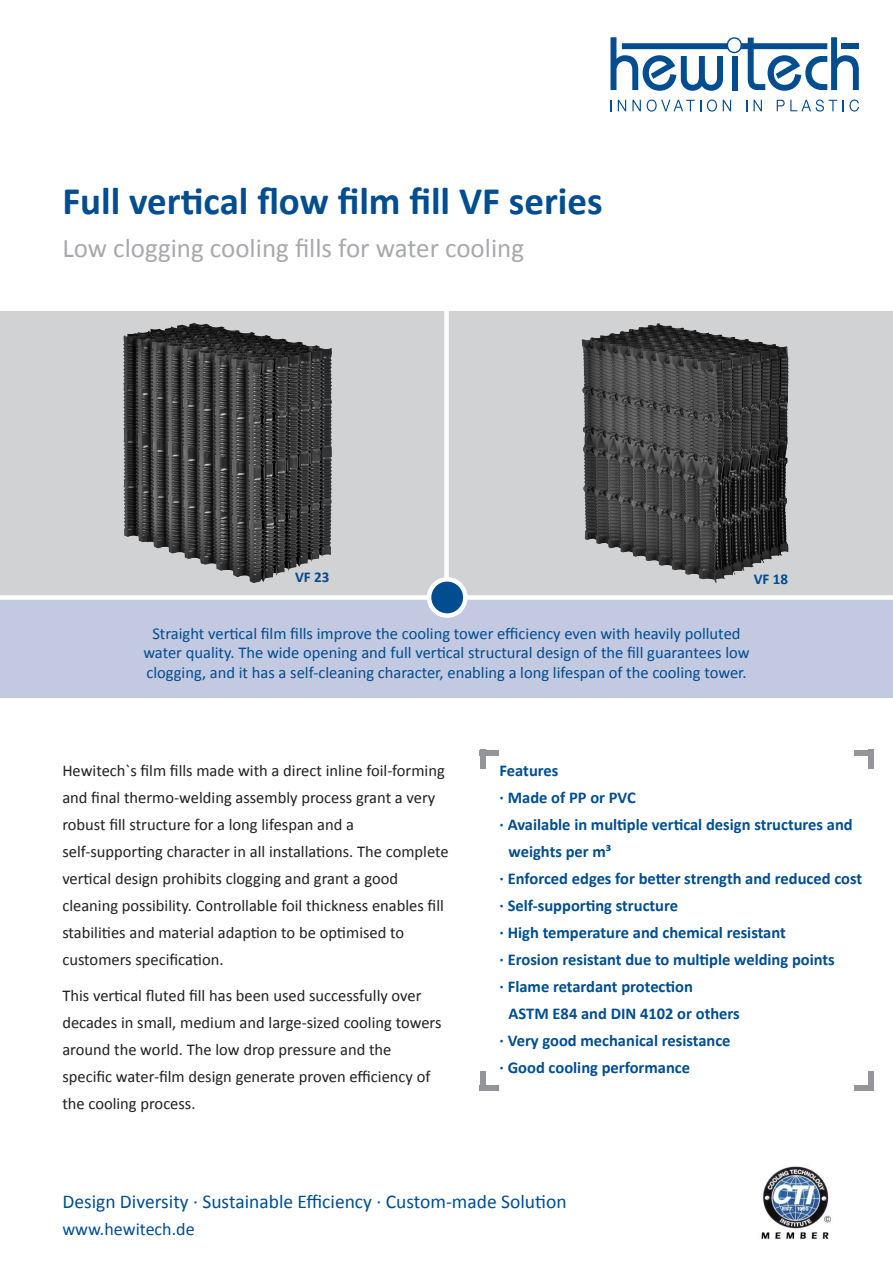
<style>
.page{position:relative;width:893px;height:1263px;background:#fff}
.page>*{position:absolute;margin:0;border:0;box-sizing:border-box;transform-origin:0 0}
.t1{font:700 39px "Calibri";color:#014d90}
.t2{font:27px "Calibri";color:#a8a9ad}
.t3{font:19.5px "Calibri";color:#014d90}
.t4{font:18px "Calibri";color:#014d90}
.t5{font:16.5px/27px "Calibri";color:#231f20}
.t6{font:700 16.5px "Calibri";color:#014d90}
.t7{font:16.5px/19.5px "Calibri";color:#014d90;text-align:center}
.t8{font:700 15px "Calibri";color:#014d90}
</style>
<div class="page">
<div style="left:0;top:311px;width:893px;height:365px;background:#d1d2d4"></div>
<svg style="left:618px;top:100px;width:8px;height:11px"></svg>
<svg style="left:632px;top:100px;width:9px;height:11px"></svg>
<svg style="left:647px;top:100px;width:54px;height:12px"></svg>
<svg style="left:707px;top:100px;width:10px;height:12px"></svg>
<svg style="left:723px;top:100px;width:8px;height:11px"></svg>
<svg style="left:753px;top:100px;width:9px;height:11px"></svg>
<svg style="left:777px;top:100px;width:82px;height:12px"></svg>
<svg style="left:610px;top:37px;width:249px;height:54px"></svg>
<div style="left:0;top:597px;width:893px;height:101px;background:#c2c9e0"></div>
<div style="left:444px;top:303px;width:5px;height:302px;background:#fff"></div>
<div style="left:0;top:595px;width:893px;height:5px;background:#fff"></div>
<svg style="left:429px;top:579px;width:36px;height:37px"></svg>
<div style="left:427px;top:577px;width:41px;height:41px;border:4px solid #fff;border-radius:50%"></div>
<img style="left:761px;top:1166px;width:71px;height:73px">
<div style="left:480px;top:1084px;width:19px;height:6px;background:#939598"></div>
<div style="left:480px;top:1071px;width:6px;height:19px;background:#939598"></div>
<div style="left:480px;top:750px;width:6px;height:19px;background:#939598"></div>
<div style="left:480px;top:750px;width:19px;height:6px;background:#939598"></div>
<div style="left:854px;top:750px;width:19px;height:6px;background:#939598"></div>
<div style="left:868px;top:750px;width:5px;height:19px;background:#939598"></div>
<div style="left:868px;top:1071px;width:5px;height:19px;background:#939598"></div>
<div style="left:854px;top:1084px;width:19px;height:6px;background:#939598"></div>
<img style="left:76px;top:323px;width:292px;height:277px">
<img style="left:566px;top:323px;width:260px;height:277px">
<h1 class="t1" style="left:62px;top:176px;width:542px">Full vertical flow film fill VF series</h1>
<h2 class="t2" style="left:62px;top:231px;width:463px">Low clogging cooling fills for water cooling</h2>
<p class="t8" style="left:295px;top:568px;width:36px">VF 23</p>
<p class="t8" style="left:754px;top:570px;width:36px">VF 18</p>
<p class="t7" style="left:143px;top:622px;width:608px">Straight vertical film fills improve the cooling tower efficiency even with heavily polluted water quality. The wide opening and full vertical structural design of the fill guarantees low clogging, and it has a self-cleaning character, enabling a long lifespan of the cooling tower.</p>
<p class="t5" style="left:62px;top:756px;width:388px">Hewitech`s film fills made with a direct inline foil-forming and final thermo-welding assembly process grant a very robust fill structure for a long lifespan and a self-supporting character in all installations. The complete vertical design prohibits clogging and grant a good cleaning possibility. Controllable foil thickness enables fill stabilities and material adaption to be optimised to customers specification.</p>
<p class="t5" style="left:62px;top:981px;width:381px">This vertical fluted fill has been used successfully over decades in small, medium and large-sized cooling towers around the world. The low drop pressure and the specific water-film design generate proven efficiency of the cooling process.</p>
<p class="t6" style="left:500px;top:760px;width:60px">Features</p>
<p class="t6" style="left:500px;top:787px;width:138px">· Made of PP or PVC</p>
<p class="t6" style="left:500px;top:814px;width:355px">· Available in multiple vertical design structures and</p>
<p class="t6" style="left:509px;top:841px;width:104px">weights per m³</p>
<p class="t6" style="left:500px;top:868px;width:364px">· Enforced edges for better strength and reduced cost</p>
<p class="t6" style="left:500px;top:895px;width:180px">· Self-supporting structure</p>
<p class="t6" style="left:500px;top:922px;width:288px">· High temperature and chemical resistant</p>
<p class="t6" style="left:500px;top:949px;width:337px">· Erosion resistant due to multiple welding points</p>
<p class="t6" style="left:500px;top:976px;width:195px">· Flame retardant protection</p>
<p class="t6" style="left:509px;top:1003px;width:233px">ASTM E84 and DIN 4102 or others</p>
<p class="t6" style="left:500px;top:1030px;width:232px">· Very good mechanical resistance</p>
<p class="t6" style="left:500px;top:1057px;width:192px">· Good cooling performance</p>
<p class="t3" style="left:62px;top:1190px;width:506px">Design Diversity · Sustainable Efficiency · Custom-made Solution</p>
<p class="t4" style="left:62px;top:1218px;width:134px">www.hewitech.de</p>
</div>
